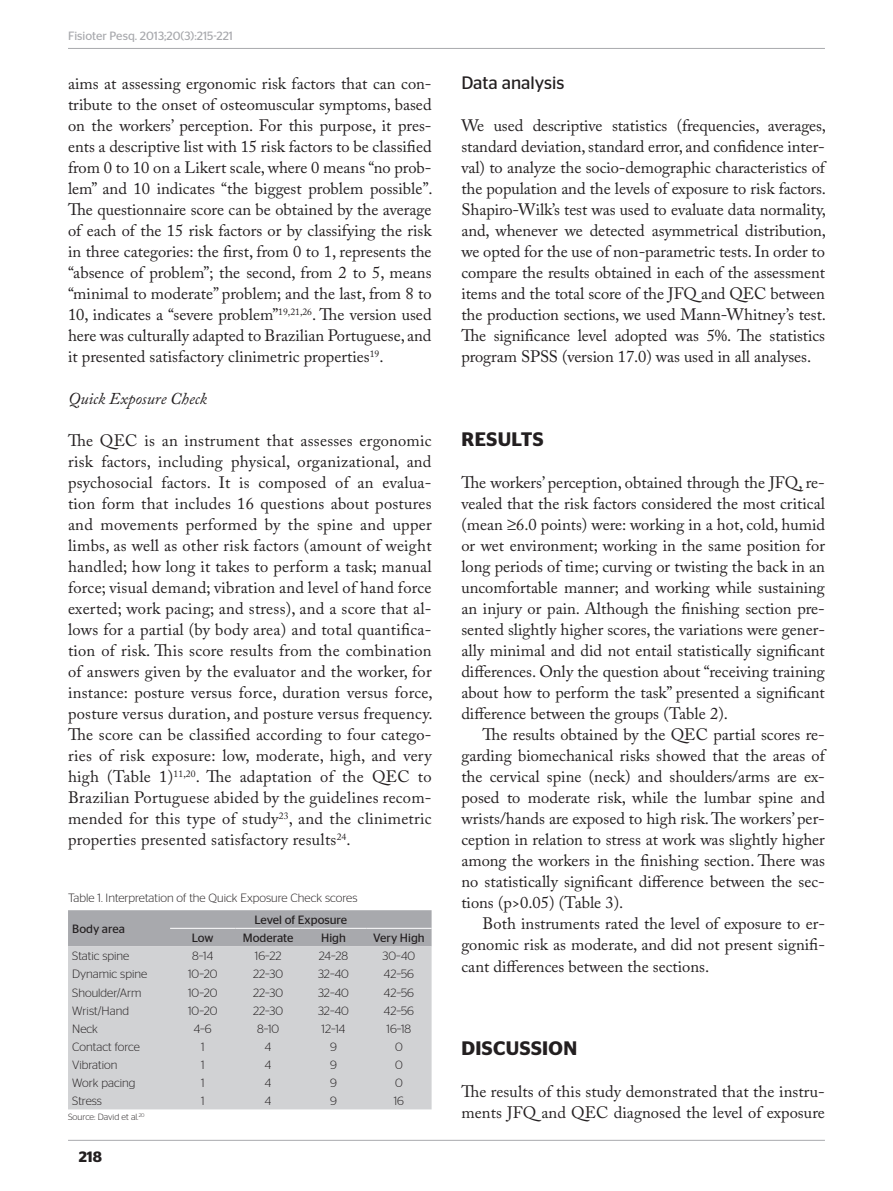
<style>
.page{position:relative;width:893px;height:1191px;background:#fff}
.page>*{position:absolute;margin:0;border:0;box-sizing:border-box;transform-origin:0 0}
.t1{font:600 19.5px "Stag Sans";letter-spacing:.02em;color:#231f20}
.t2{font:18px "Stag Sans";color:#231f20}
.t3{font:16.5px/21px "Adobe Caslon Pro";color:#231f20;text-align:justify}
.t4{font:italic 16.5px "Adobe Caslon Pro";color:#231f20}
.t5{font:600 15px "Stag Sans";color:#231f20}
.t6{font:300 12px "Stag Sans";color:#231f20}
.t7{font:12px "Stag Sans";color:#231f20}
.t8{font:12px "Stag Sans";color:#a8a9ad}
.t9{font:300 9px "Stag Sans";color:#231f20}
</style>
<div class="page">
<hr style="left:68px;top:1140px;width:757px;height:1px;background:#a8a9ad">
<hr style="left:68px;top:48px;width:757px;height:1px;background:#a8a9ad">
<div style="left:68px;top:910px;width:364px;height:36px;background:#a8a9ad"></div>
<div style="left:68px;top:946px;width:364px;height:163px;background:#d1d2d4"></div>
<hr style="left:170px;top:928px;width:65px;height:1px;background:#fff">
<hr style="left:235px;top:928px;width:66px;height:1px;background:#fff">
<hr style="left:301px;top:928px;width:65px;height:1px;background:#fff">
<hr style="left:366px;top:928px;width:66px;height:1px;background:#fff">
<p class="t8" style="left:68px;top:29px;width:166px">Fisioter Pesq. 2013;20(3):215-221</p>
<p class="t3" style="left:68px;top:73px;width:366px">aims at assessing ergonomic risk factors that can con&shy;tribute to the onset of osteomuscular symptoms, based on the workers’ perception. For this purpose, it pres&shy;ents a descriptive list with 15 risk factors to be classified from 0 to 10 on a Likert scale, where 0 means “no prob&shy;lem” and 10 indicates “the biggest problem possible”.<br>The questionnaire score can be obtained by the average of each of the 15 risk factors or by classifying the risk in three categories: the first, from 0 to 1, represents the “absence of problem”; the second, from 2 to 5, means “minimal to moderate” problem; and the last, from 8 to 10, indicates a “severe problem”<sup>19,21,26</sup>. The version used here was culturally adapted to Brazilian Portuguese, and it presented satisfactory clinimetric properties<sup>19</sup>.</p>
<p class="t4" style="left:68px;top:389px;width:140px">Quick Exposure Check</p>
<p class="t3" style="left:68px;top:430px;width:366px">The QEC is an instrument that assesses ergonomic risk factors, including physical, organizational, and psychosocial factors. It is composed of an evalua&shy;tion form that includes 16 questions about postures and movements performed by the spine and upper limbs, as well as other risk factors (amount of weight handled; how long it takes to perform a task; manual force; visual demand; vibration and level of hand force exerted; work pacing; and stress), and a score that al&shy;lows for a partial (by body area) and total quantifica&shy;tion of risk. This score results from the combination of answers given by the evaluator and the worker, for instance: posture versus force, duration versus force, posture versus duration, and posture versus frequency.<br>The score can be classified according to four catego&shy;ries of risk exposure: low, moderate, high, and very high (Table 1)<sup>11,20</sup>. The adaptation of the QEC to Brazilian Portuguese abided by the guidelines recom&shy;mended for this type of study<sup>23</sup>, and the clinimetric properties presented satisfactory results<sup>24</sup>.</p>
<p class="t6" style="left:68px;top:891px;width:291px">Table 1. Interpretation of the Quick Exposure Check scores</p>
<p class="t7" style="left:72px;top:922px;width:54px">Body area</p>
<p class="t7" style="left:254px;top:913px;width:94px">Level of Exposure</p>
<p class="t7" style="left:192px;top:931px;width:23px">Low</p>
<p class="t7" style="left:243px;top:931px;width:52px">Moderate</p>
<p class="t7" style="left:321px;top:931px;width:26px">High</p>
<p class="t7" style="left:373px;top:931px;width:53px">Very High</p>
<p class="t6" style="left:72px;top:949px;width:59px">Static spine</p>
<p class="t6" style="left:192px;top:949px;width:22px">8–14</p>
<p class="t6" style="left:255px;top:949px;width:28px">16–22</p>
<p class="t6" style="left:319px;top:949px;width:31px">24–28</p>
<p class="t6" style="left:383px;top:949px;width:34px">30–40</p>
<p class="t6" style="left:72px;top:967px;width:76px">Dynamic spine</p>
<p class="t6" style="left:188px;top:967px;width:31px">10–20</p>
<p class="t6" style="left:253px;top:967px;width:31px">22–30</p>
<p class="t6" style="left:318px;top:967px;width:32px">32–40</p>
<p class="t6" style="left:384px;top:967px;width:32px">42–56</p>
<p class="t6" style="left:72px;top:985px;width:71px">Shoulder/Arm</p>
<p class="t6" style="left:188px;top:985px;width:31px">10–20</p>
<p class="t6" style="left:253px;top:985px;width:31px">22–30</p>
<p class="t6" style="left:318px;top:985px;width:32px">32–40</p>
<p class="t6" style="left:384px;top:985px;width:32px">42–56</p>
<p class="t6" style="left:72px;top:1003px;width:58px">Wrist/Hand</p>
<p class="t6" style="left:188px;top:1003px;width:31px">10–20</p>
<p class="t6" style="left:253px;top:1003px;width:31px">22–30</p>
<p class="t6" style="left:318px;top:1003px;width:32px">32–40</p>
<p class="t6" style="left:384px;top:1003px;width:32px">42–56</p>
<p class="t6" style="left:72px;top:1022px;width:27px">Neck</p>
<p class="t6" style="left:194px;top:1022px;width:19px">4–6</p>
<p class="t6" style="left:257px;top:1022px;width:24px">8–10</p>
<p class="t6" style="left:322px;top:1022px;width:25px">12–14</p>
<p class="t6" style="left:386px;top:1022px;width:26px">16–18</p>
<p class="t6" style="left:72px;top:1040px;width:69px">Contact force</p>
<p class="t6" style="left:201px;top:1040px;width:5px">1</p>
<p class="t6" style="left:265px;top:1040px;width:8px">4</p>
<p class="t6" style="left:330px;top:1040px;width:8px">9</p>
<p class="t6" style="left:395px;top:1040px;width:9px">0</p>
<p class="t6" style="left:72px;top:1058px;width:47px">Vibration</p>
<p class="t6" style="left:201px;top:1058px;width:5px">1</p>
<p class="t6" style="left:265px;top:1058px;width:8px">4</p>
<p class="t6" style="left:330px;top:1058px;width:8px">9</p>
<p class="t6" style="left:395px;top:1058px;width:9px">0</p>
<p class="t6" style="left:72px;top:1076px;width:65px">Work pacing</p>
<p class="t6" style="left:201px;top:1076px;width:5px">1</p>
<p class="t6" style="left:265px;top:1076px;width:8px">4</p>
<p class="t6" style="left:330px;top:1076px;width:8px">9</p>
<p class="t6" style="left:395px;top:1076px;width:9px">0</p>
<p class="t6" style="left:72px;top:1094px;width:31px">Stress</p>
<p class="t6" style="left:201px;top:1094px;width:5px">1</p>
<p class="t6" style="left:265px;top:1094px;width:8px">4</p>
<p class="t6" style="left:330px;top:1094px;width:8px">9</p>
<p class="t6" style="left:394px;top:1094px;width:12px">16</p>
<p class="t9" style="left:68px;top:1112px;width:78px">Source: David et al.<sup>20</sup></p>
<p class="t5" style="left:79px;top:1148px;width:25px">218</p>
<p class="t2" style="left:461px;top:73px;width:105px">Data analysis</p>
<p class="t3" style="left:461px;top:115px;width:366px">We used descriptive statistics (frequencies, averages, standard deviation, standard error, and confidence inter&shy;val) to analyze the socio-demographic characteristics of the population and the levels of exposure to risk factors.<br>Shapiro-Wilk’s test was used to evaluate data normality, and, whenever we detected asymmetrical distribution, we opted for the use of non-parametric tests. In order to compare the results obtained in each of the assessment items and the total score of the JFQ and QEC between the production sections, we used Mann-Whitney’s test.<br>The significance level adopted was 5%. The statistics program SPSS (version 17.0) was used in all analyses.</p>
<p class="t1" style="left:462px;top:428px;width:84px">RESULTS</p>
<p class="t3" style="left:461px;top:472px;width:365px">The workers’ perception, obtained through the JFQ, re&shy;vealed that the risk factors considered the most critical (mean ≥6.0 points) were: working in a hot, cold, humid or wet environment; working in the same position for long periods of time; curving or twisting the back in an uncomfortable manner; and working while sustaining an injury or pain. Although the finishing section pre&shy;sented slightly higher scores, the variations were gener&shy;ally minimal and did not entail statistically significant differences. Only the question about “receiving training about how to perform the task” presented a significant difference between the groups (Table 2).</p>
<p class="t3" style="left:461px;top:724px;width:365px;text-indent:21px">The results obtained by the QEC partial scores re&shy;garding biomechanical risks showed that the areas of the cervical spine (neck) and shoulders/arms are ex&shy;posed to moderate risk, while the lumbar spine and wrists/hands are exposed to high risk. The workers’ per&shy;ception in relation to stress at work was slightly higher among the workers in the finishing section. There was no statistically significant difference between the sec&shy;tions (p&gt;0.05) (Table 3).</p>
<p class="t3" style="left:461px;top:913px;width:365px;text-indent:21px">Both instruments rated the level of exposure to er&shy;gonomic risk as moderate, and did not present signifi&shy;cant differences between the sections.</p>
<p class="t1" style="left:462px;top:1037px;width:117px">DISCUSSION</p>
<p class="t3" style="left:461px;top:1081px;width:365px">The results of this study demonstrated that the instru&shy;ments JFQ and QEC diagnosed the level of exposure</p>
</div>
